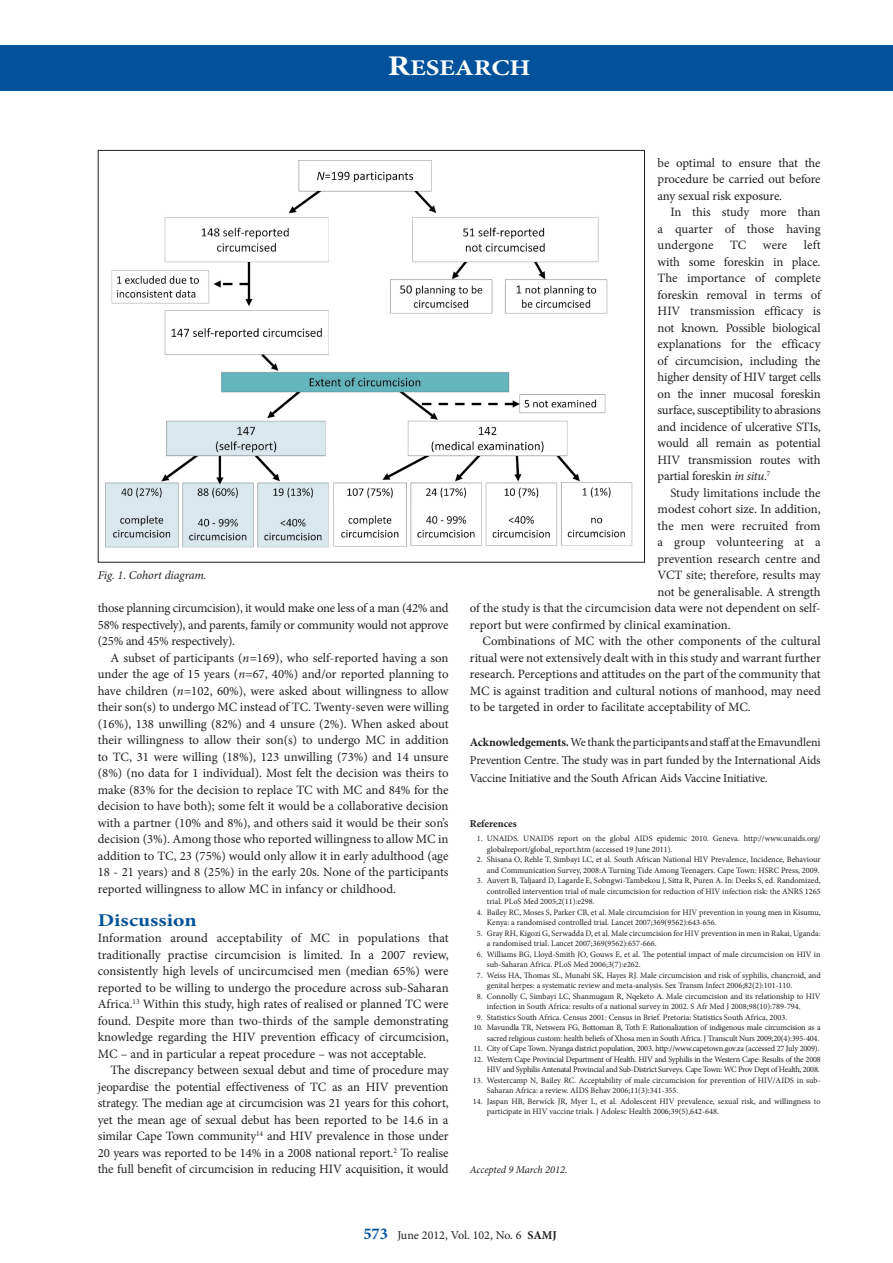
<style>
.page{position:relative;width:893px;height:1263px;background:#fff}
.page>*{position:absolute;margin:0;border:0;box-sizing:border-box;transform-origin:0 0}
.t1{font:700 22.5px "Minion Pro";color:#fff;scale:1.2 1}
.B_HEAD_BLUE{font:700 18px "Minion Pro";color:#01529a;scale:1.2 1}
.BODY_TEXT_INDENT{font:12.75px/16.5px "Minion Pro";letter-spacing:-.005em;color:#231f20;text-align:justify}
.BODY_TEXT_1ST_PARAGR{font:12.75px/16.5px "Minion Pro";color:#231f20;text-align:justify}
.ACKNOWLEGEMENTS{font:12px/18px "Minion Pro";letter-spacing:-.01em;color:#231f20;text-align:justify}
.CAPTIONS{font:italic 12px "Minion Pro";letter-spacing:-.01em;color:#231f20}
.ACCEPTED{font:italic 10.5px "Minion Pro";letter-spacing:-.01em;color:#231f20}
.REFERENCE_HEADING{font:700 10.5px "Minion Pro";letter-spacing:-.005em;color:#231f20}
.t2{font:8.25px/10.5px "Minion Pro";letter-spacing:-.005em;color:#231f20}
.t3{font:8.25px/10.5px "Minion Pro";letter-spacing:-.03em;color:#231f20;text-align:right}
.s1{font-size:28.5px}
.s2{font-style:italic}
.s3{font-weight:700}
.s4{font-weight:700;font-size:16.5px;color:#01529a}
</style>
<div class="page">
<div style="left:0;top:45px;width:893px;height:45px;background:#01529a"></div>
<img style="left:105px;top:161px;width:528px;height:387px">
<h1 class="t1" style="left:388px;top:52px;width:121px"><span class="s1">R</span>ESEARCH</h1>
<p class="CAPTIONS" style="left:98px;top:567px;width:110px">Fig. 1. Cohort diagram.</p>
<p class="BODY_TEXT_INDENT" style="left:98px;top:600px;width:352px">those planning circumcision), it would make one less of a man (42% and 58% respectively), and parents, family or community would not approve (25% and 45% respectively).</p>
<p class="BODY_TEXT_INDENT" style="left:98px;top:649px;width:352px;text-indent:13px">A subset of participants (<span class="s2">n=</span>169), who self-reported having a son under the age of 15 years (<span class="s2">n=</span>67, 40%) and/or reported planning to have children (<span class="s2">n=</span>102, 60%), were asked about willingness to allow their son(s) to undergo MC instead of TC. Twenty-seven were willing (16%), 138 unwilling (82%) and 4 unsure (2%). When asked about their willingness to allow their son(s) to undergo MC in addition to TC, 31 were willing (18%), 123 unwilling (73%) and 14 unsure (8%) (no data for 1 individual). Most felt the decision was theirs to make (83% for the decision to replace TC with MC and 84% for the decision to have both); some felt it would be a collaborative decision with a partner (10% and 8%), and others said it would be their son’s decision (3%). Among those who reported willingness to allow MC in addition to TC, 23 (75%) would only allow it in early adulthood (age 18 - 21 years) and 8 (25%) in the early 20s. None of the participants reported willingness to allow MC in infancy or childhood.</p>
<p class="B_HEAD_BLUE" style="left:98px;top:907px;width:84px">Discussion</p>
<p class="BODY_TEXT_1ST_PARAGR" style="left:98px;top:930px;width:353px">Information around acceptability of MC in populations that traditionally practise circumcision is limited. In a 2007 review, consistently high levels of uncircumcised men (median 65%) were reported to be willing to undergo the procedure across sub-Saharan Africa.<sup>13</sup> Within this study, high rates of realised or planned TC were found. Despite more than two-thirds of the sample demonstrating knowledge regarding the HIV prevention efficacy of circumcision, MC – and in particular a repeat procedure – was not acceptable.</p>
<p class="BODY_TEXT_INDENT" style="left:98px;top:1062px;width:352px;text-indent:13px">The discrepancy between sexual debut and time of procedure may jeopardise the potential effectiveness of TC as an HIV prevention strategy. The median age at circumcision was 21 years for this cohort, yet the mean age of sexual debut has been reported to be 14.6 in a similar Cape Town community<sup>14</sup> and HIV prevalence in those under 20 years was reported to be 14% in a 2008 national report.<sup>2</sup> To realise the full benefit of circumcision in reducing HIV acquisition, it would</p>
<p class="BODY_TEXT_INDENT" style="left:658px;top:154px;width:165px">be optimal to ensure that the procedure be carried out before any sexual risk exposure.</p>
<p class="BODY_TEXT_INDENT" style="left:658px;top:204px;width:165px;text-indent:13px">In this study more than a quarter of those having undergone</p>
<p class="BODY_TEXT_INDENT" style="left:658px;top:237px;width:165px;text-indent:146px">left with some foreskin in place.<br>The importance of complete foreskin removal in terms of HIV transmission efficacy is not known. Possible biological explanations for the efficacy of circumcision, including the higher density of HIV target cells on the inner mucosal foreskin surface, susceptibility to abrasions and incidence of ulcerative STIs, would all remain as potential HIV transmission routes with partial foreskin <span class="s2">in situ</span>.<sup>7</sup></p>
<p class="BODY_TEXT_INDENT" style="left:670px;top:484px;width:152px">Study limitations include the</p>
<p class="BODY_TEXT_INDENT" style="left:658px;top:501px;width:165px">modest cohort size. In addition,</p>
<p class="BODY_TEXT_INDENT" style="left:658px;top:517px;width:165px">the men were recruited from</p>
<p class="BODY_TEXT_INDENT" style="left:658px;top:534px;width:165px">a group volunteering at a</p>
<p class="BODY_TEXT_INDENT" style="left:658px;top:550px;width:165px">prevention research centre and</p>
<p class="BODY_TEXT_INDENT" style="left:658px;top:567px;width:165px">VCT site; therefore, results may</p>
<p class="BODY_TEXT_INDENT" style="left:658px;top:583px;width:165px">not be generalisable. A strength</p>
<p class="BODY_TEXT_INDENT" style="left:470px;top:600px;width:352px">of the study is that the circumcision data were not dependent on self-</p>
<p class="BODY_TEXT_INDENT" style="left:470px;top:616px;width:262px">report but were confirmed by clinical examination.</p>
<p class="BODY_TEXT_INDENT" style="left:470px;top:633px;width:352px;text-indent:13px">Combinations of MC with the other components of the cultural ritual were not extensively dealt with in this study and warrant further research. Perceptions and attitudes on the part of the community that MC is against tradition and cultural notions of manhood, may need to be targeted in order to facilitate acceptability of MC.</p>
<p class="ACKNOWLEGEMENTS" style="left:470px;top:733px;width:352px"><span class="s3">Acknowledgements.</span> We thank the participants and staff at the Emavundleni Prevention Centre. The study was in part funded by the International Aids Vaccine Initiative and the South African Aids Vaccine Initiative.</p>
<p class="REFERENCE_HEADING" style="left:470px;top:816px;width:48px">References</p>
<p class="t2" style="left:487px;top:833px;width:335px;text-indent:-10px">1. UNAIDS. UNAIDS report on the global AIDS epidemic 2010. Geneva. http://www.unaids.org/ globalreport/global_report.htm (accessed 19 June 2011).</p>
<p class="t2" style="left:477px;top:854px;width:345px;text-align:right">2. Shisana O, Rehle T, Simbayi LC, et al. South African National HIV Prevalence, Incidence, Behaviour and Communication Survey, 2008:A Turning Tide Among Teenagers. Cape Town: HSRC Press, 2009.</p>
<p class="t2" style="left:487px;top:875px;width:335px;text-align:justify;text-indent:-10px">3. Auvert B, Taljaard D, Lagarde E, Sobngwi-Tambekou J, Sitta R, Puren A. In: Deeks S, ed. Randomized, controlled intervention trial of male circumcision for reduction of HIV infection risk: the ANRS 1265 trial. PLoS Med 2005;2(11):e298.</p>
<p class="t2" style="left:487px;top:907px;width:335px;text-indent:-10px">4. Bailey RC, Moses S, Parker CB, et al. Male circumcision for HIV prevention in young men in Kisumu,<br>Kenya: a randomised controlled trial. Lancet 2007;369(9562):643-656.</p>
<p class="t2" style="left:487px;top:928px;width:335px;text-indent:-10px">5. Gray RH, Kigozi G, Serwadda D, et al. Male circumcision for HIV prevention in men in Rakai, Uganda: a randomised trial. Lancet 2007;369(9562):657-666.</p>
<p class="t2" style="left:487px;top:949px;width:335px;text-indent:-10px">6. Williams BG, Lloyd-Smith JO, Gouws E, et al. The potential impact of male circumcision on HIV in sub-Saharan Africa. PLoS Med 2006;3(7):e262.</p>
<p class="t2" style="left:487px;top:970px;width:335px;text-indent:-10px">7. Weiss HA, Thomas SL, Munabi SK, Hayes RJ. Male circumcision and risk of syphilis, chancroid, and genital herpes: a systematic review and meta-analysis. Sex Transm Infect 2006;82(2):101-110.</p>
<p class="t2" style="left:487px;top:991px;width:335px;text-indent:-10px">8. Connolly C, Simbayi LC, Shanmugam R, Nqeketo A. Male circumcision and its relationship to HIV infection in South Africa: results of a national survey in 2002. S Afr Med J 2008;98(10):789-794.</p>
<p class="t2" style="left:477px;top:1012px;width:312px">9. Statistics South Africa. Census 2001: Census in Brief. Pretoria: Statistics South Africa, 2003.</p>
<p class="t2" style="left:473px;top:1022px;width:349px;text-align:right">10. Mavundla TR, Netswera FG, Bottoman B, Toth F. Rationalization of indigenous male circumcision as a sacred religious custom: health beliefs of Xhosa men in South Africa. J Transcult Nurs 2009;20(4):395-404.</p>
<p class="t2" style="left:473px;top:1043px;width:348px">11. City of Cape Town. Nyanga district population, 2003. http://www.capetown.gov.za (accessed 27 July 2009).</p>
<p class="t3" style="left:474px;top:1054px;width:349px">12. Western Cape Provincial Department of Health. HIV and Syphilis in the Western Cape: Results of the 2008<br>HIV and Syphilis Antenatal Provincial and Sub-District Surveys. Cape Town: WC Prov Dept of Health, 2008.</p>
<p class="t2" style="left:487px;top:1075px;width:335px;text-indent:-14px">13. Westercamp N, Bailey RC. Acceptability of male circumcision for prevention of HIV/AIDS in sub-<br>Saharan Africa: a review. AIDS Behav 2006;11(3):341-355.</p>
<p class="t2" style="left:487px;top:1096px;width:335px;text-indent:-14px">14. Jaspan HB, Berwick JR, Myer L, et al. Adolescent HIV prevalence, sexual risk, and willingness to participate in HIV vaccine trials. J Adolesc Health 2006;39(5),642-648.</p>
<p class="BODY_TEXT_INDENT" style="left:730px;top:237px;width:18px">TC</p>
<p class="BODY_TEXT_INDENT" style="left:763px;top:237px;width:26px">were</p>
<p class="ACCEPTED" style="left:470px;top:1163px;width:99px">Accepted 9 March 2012.</p>
<p class="ACKNOWLEGEMENTS" style="left:363px;top:1226px;width:195px"><span class="s4">573</span> June 2012, Vol. 102, No. 6 <span class="s3">SAMJ</span></p>
</div>
